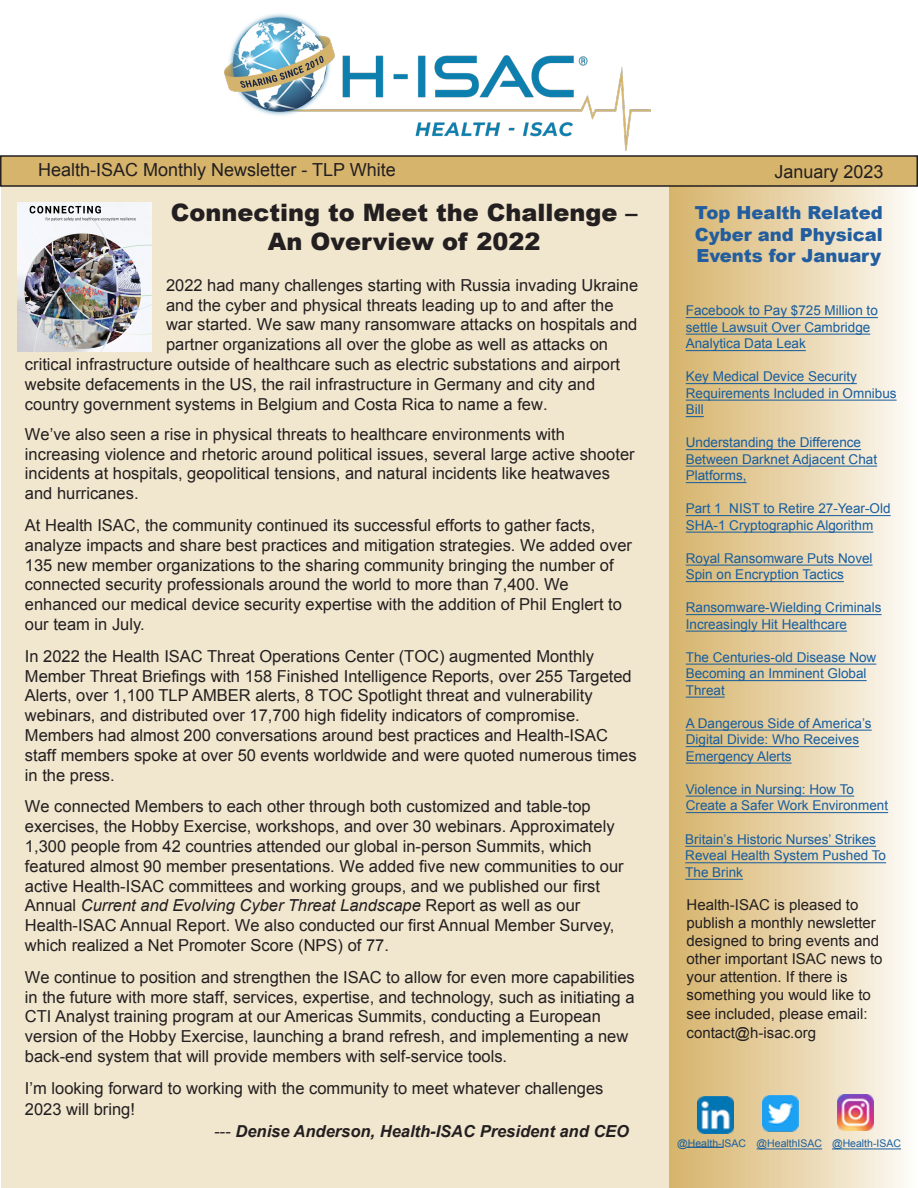
<style>
.page{position:relative;width:918px;height:1188px;background:#fff}
.page>*{position:absolute;margin:0;border:0;box-sizing:border-box;transform-origin:0 0}
.t1{font:900 24px/28.8px "Arial";color:#231f20;text-align:center}
.t2{font:18px "Arial";color:#231f20}
.t3{font:900 18px/21.6px "Arial";color:#225e9f;text-align:justify}
.t4{font:16.5px/19.8px "Arial";color:#231f20}
.t5{font:16.5px/19.8px "Arial";color:#231f20}
.t6{font:italic 700 16.5px "Arial";color:#231f20}
.t7{font:15px/18.3px "Arial";color:#231f20}
.t8{font:13.5px/16.5px "Arial";color:#175d9e}
.t9{font:10.5px "Arial";color:#175d9e}
.s1{font-style:inherit}
.s2{font-style:italic}
.s3{font-weight:400;font-style:normal}
</style>
<div class="page">
<div style="left:2px;top:187px;width:668px;height:1001px;background:#f1e6ce"></div>
<div style="left:670px;top:174px;width:247px;height:1014px;background:linear-gradient(to right,#d5b168,#fcfaf6)"></div>
<img style="left:763px;top:1095px;width:36px;height:37px">
<div style="left:1px;top:156px;width:916px;height:30px;background:#d6b46c"></div>
<div style="left:0;top:155px;width:918px;height:32px;border:2px solid #231f20"></div>
<img style="left:225px;top:14px;width:425px;height:137px">
<img style="left:837px;top:1094px;width:36px;height:36px">
<img style="left:698px;top:1096px;width:36px;height:38px">
<hr style="left:687px;top:1147px;width:37px;height:1px;background:#175d9e">
<hr style="left:686px;top:317px;width:192px;height:1px;background:#175d9e">
<hr style="left:686px;top:334px;width:184px;height:1px;background:#175d9e">
<hr style="left:686px;top:350px;width:120px;height:1px;background:#175d9e">
<hr style="left:686px;top:383px;width:171px;height:1px;background:#175d9e">
<hr style="left:686px;top:400px;width:211px;height:1px;background:#175d9e">
<svg style="left:686px;top:416px;width:18px;height:1px"></svg>
<hr style="left:686px;top:449px;width:175px;height:1px;background:#175d9e">
<hr style="left:686px;top:466px;width:191px;height:1px;background:#175d9e">
<hr style="left:686px;top:482px;width:61px;height:1px;background:#175d9e">
<hr style="left:686px;top:515px;width:205px;height:1px;background:#175d9e">
<hr style="left:686px;top:532px;width:187px;height:1px;background:#175d9e">
<hr style="left:686px;top:565px;width:187px;height:1px;background:#175d9e">
<hr style="left:686px;top:581px;width:158px;height:1px;background:#175d9e">
<hr style="left:686px;top:614px;width:196px;height:1px;background:#175d9e">
<hr style="left:686px;top:631px;width:161px;height:1px;background:#175d9e">
<hr style="left:686px;top:664px;width:190px;height:1px;background:#175d9e">
<hr style="left:686px;top:680px;width:181px;height:1px;background:#175d9e">
<hr style="left:686px;top:697px;width:39px;height:1px;background:#175d9e">
<hr style="left:686px;top:730px;width:186px;height:1px;background:#175d9e">
<hr style="left:686px;top:746px;width:173px;height:1px;background:#175d9e">
<hr style="left:686px;top:763px;width:106px;height:1px;background:#175d9e">
<hr style="left:686px;top:796px;width:168px;height:1px;background:#175d9e">
<hr style="left:686px;top:812px;width:202px;height:1px;background:#175d9e">
<hr style="left:685px;top:846px;width:191px;height:1px;background:#175d9e">
<hr style="left:685px;top:862px;width:201px;height:1px;background:#175d9e">
<hr style="left:685px;top:879px;width:58px;height:1px;background:#175d9e">
<hr style="left:757px;top:1149px;width:65px;height:1px;background:#175d9e">
<hr style="left:832px;top:1149px;width:69px;height:1px;background:#175d9e">
<img style="left:18px;top:203px;width:134px;height:148px">
<p class="t2" style="left:38px;top:158px;width:359px">Health-ISAC Monthly Newsletter - TLP White</p>
<p class="t2" style="left:775px;top:160px;width:111px">January 2023</p>
<p class="t1" style="left:171px;top:197px;width:468px">Connecting to Meet the Challenge –<br>An Overview of 2022</p>
<p class="t4" style="left:166px;top:275px;width:474px">2022 had many challenges starting with Russia invading Ukraine and the cyber and physical threats leading up to and after the war started. We saw many ransomware attacks on hospitals and partner organizations all over the globe as well as attacks on</p>
<p class="t5" style="left:25px;top:355px;width:597px">critical infrastructure outside of healthcare such as electric substations and airport website defacements in the US, the rail infrastructure in Germany and city and country government systems in Belgium and Costa Rica to name a few.</p>
<p class="t4" style="left:25px;top:424px;width:611px">We’ve also seen a rise in physical threats to healthcare environments with increasing violence and rhetoric around political issues, several large active shooter incidents at hospitals, geopolitical tensions, and natural incidents like heatwaves and hurricanes.</p>
<p class="t4" style="left:25px;top:516px;width:609px">At Health ISAC, the community continued its successful efforts to gather facts, analyze impacts and share best practices and mitigation strategies. We <span class="s1">a</span>dded over 135 new member organizations to the sharing community bringing the number of connected security professionals around the world to <span class="s1">more than</span> 7,400. We enhanced our medical device security expertise with the addition of Phil Englert to our team in July.</p>
<p class="t4" style="left:25px;top:646px;width:613px">In 2022 the Health ISAC Threat Operations Center (TOC) augmented Monthly Member Threat Briefings with 158 Finished Intelligence Reports, over 255 Targeted Alerts, over 1,100 TLP AMBER alerts, 8 TOC Spotlight threat and vulnerability webinars, and distributed over 17,700 high fidelity indicators of compromise.<br>Members had almost 200 conversations around best practices and Health-ISAC staff members spoke at over 50 events worldwide and were quoted numerous times in the press.</p>
<p class="t4" style="left:25px;top:797px;width:600px">We connected Members to each other through both customized and table-top exercises, the Hobby Exercise, workshops, and over 30 webinars. Approximately 1,300 people from 42 countries attended our global in-person Summits, which featured almost 90 member presentations. We added five new communities to our active Health-ISAC committees and working groups, and we published our first Annual <span class="s2">Current and Evolving Cyber Threat Landscape</span> Report as well as our Health-ISAC Annual Report. We also conducted our first Annual Member Survey, which realized a Net Promoter Score (NPS) of 77.</p>
<p class="t4" style="left:25px;top:967px;width:611px">We continue to position and strengthen the ISAC to allow for even more capabilities in the future with more staff, services, expertise, and technology, such as initiating a CTI Analyst training program at our Americas Summits, conducting a European version of the Hobby Exercise, launching a brand refresh, and implementing a new back-end system that will provide members with self-service tools.</p>
<p class="t4" style="left:25px;top:1078px;width:580px">I’m looking forward to working with the community to meet whatever challenges</p>
<p class="t4" style="left:25px;top:1100px;width:112px">2023 will bring!</p>
<p class="t6" style="left:214px;top:1121px;width:416px"><span class="s3">---</span> Denise Anderson, Health-ISAC President and <span class="s1">C</span>EO</p>
<p class="t3" style="left:695px;top:201px;width:190px">Top Health Related Cyber and Physical Events for January</p>
<p class="t8" style="left:686px;top:302px;width:194px">Facebook to Pay $725 Million to settle Lawsuit Over Cambridge<br>Analytica Data Leak</p>
<p class="t8" style="left:686px;top:368px;width:212px">Key Medical Device Security<br>Requirements Included in Omnibus<br>Bill</p>
<p class="t8" style="left:686px;top:434px;width:193px">Understanding the Difference<br>Between Darknet Adjacent Chat<br>Platforms,</p>
<p class="t8" style="left:686px;top:500px;width:206px">Part 1 NIST to Retire 27-Year-Old<br>SHA-1 Cryptographic Algorithm</p>
<p class="t8" style="left:686px;top:550px;width:188px">Royal Ransomware Puts Novel<br>Spin on Encryption Tactics</p>
<p class="t8" style="left:686px;top:599px;width:197px">Ransomware-Wielding Criminals<br>Increasingly Hit Healthcare</p>
<p class="t8" style="left:686px;top:649px;width:192px">The Centuries-old Disease Now<br>Becoming an Imminent Global<br>Threat</p>
<p class="t8" style="left:686px;top:715px;width:187px">A Dangerous Side of America’s<br>Digital Divide: Who Receives<br>Emergency Alerts</p>
<p class="t8" style="left:686px;top:781px;width:204px">Violence in Nursing: How To<br>Create a Safer Work Environment</p>
<p class="t8" style="left:685px;top:831px;width:202px">Britain’s Historic Nurses’ Strikes<br>Reveal Health System Pushed To<br>The Brink</p>
<p class="t7" style="left:687px;top:896px;width:197px">Health-ISAC is pleased to publish a monthly newsletter designed to bring events and other important ISAC news to your attention. If there is something you would like to see included, please email: contact@h-isac.org</p>
<p class="t9" style="left:677px;top:1137px;width:225px">@Health-ISAC @HealthISAC @Health-ISAC</p>
</div>
